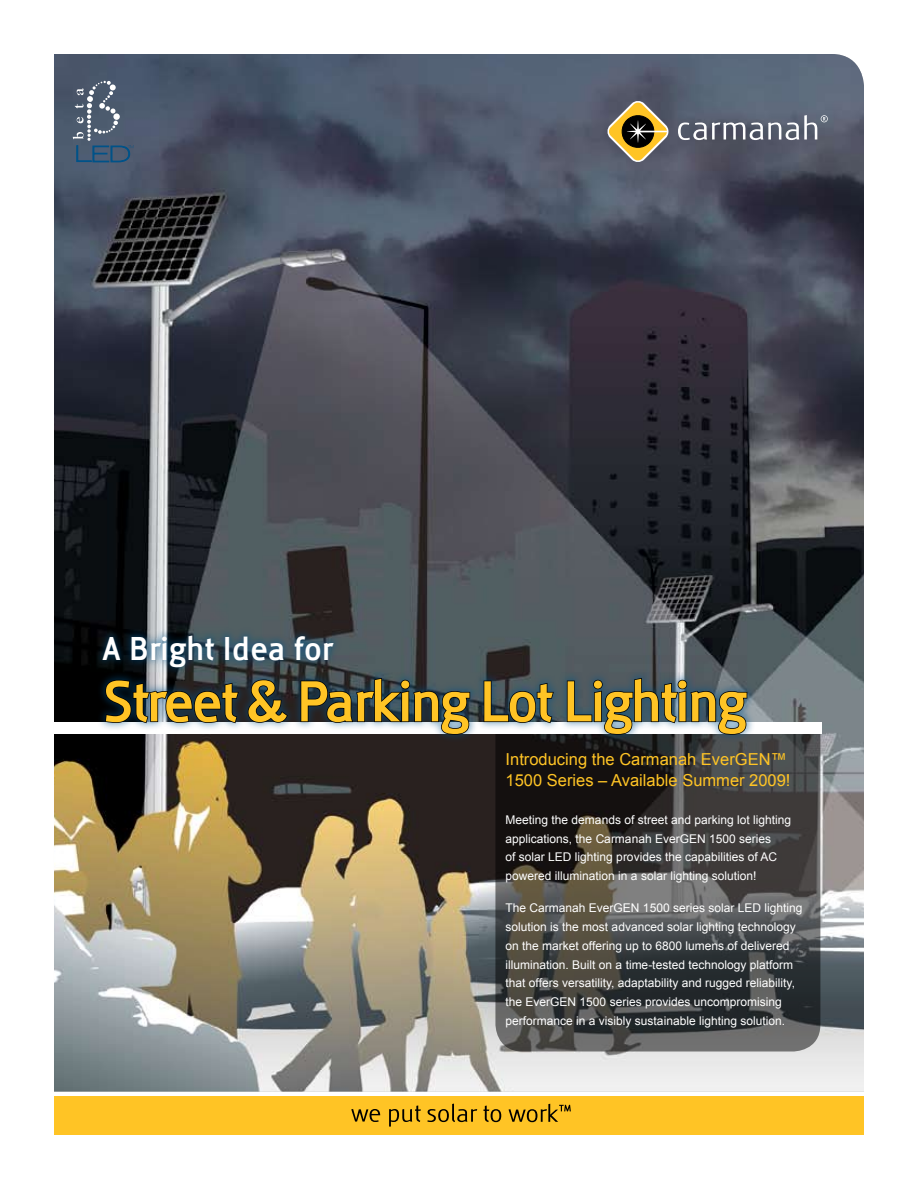
<style>
.page{position:relative;width:918px;height:1188px;background:#fff}
.page>*{position:absolute;margin:0;border:0;box-sizing:border-box;transform-origin:0 0}
.t1{font:700 60px "Globale";letter-spacing:-.04em;color:#ffc425}
.t2{font:700 34.5px "Globale";color:#fff}
.t3{font:16.5px/21px "Arial";color:#ffc425}
.t4{font:12px/18.8px "Arial";color:#fff}
.s1{font-family:"Scala Sans";font-size:55.5px}
</style>
<div class="page">
<img style="left:54px;top:54px;width:810px;height:1038px">
<svg style="left:495px;top:734px;width:325px;height:318px;background:#41403e"></svg>
<div style="left:54px;top:1096px;width:810px;height:39px;background:#ffc425"></div>
<svg style="left:600px;top:94px;width:228px;height:75px;background:#696a6e"></svg>
<svg style="left:351px;top:1109px;width:29px;height:13px"></svg>
<svg style="left:389px;top:1105px;width:32px;height:22px"></svg>
<svg style="left:427px;top:1104px;width:50px;height:18px"></svg>
<svg style="left:483px;top:1106px;width:18px;height:16px"></svg>
<svg style="left:509px;top:1104px;width:62px;height:18px"></svg>
<div style="left:54px;top:722px;width:768px;height:12px;background:#fff"></div>
<div style="left:92px;top:626px;width:663px;height:116px;background:#005288;opacity:.51"></div>
<svg style="left:104px;top:679px;width:136px;height:45px;background:#243643"></svg>
<svg style="left:247px;top:679px;width:42px;height:45px;background:#203240"></svg>
<svg style="left:300px;top:677px;width:171px;height:58px;background:#465762"></svg>
<svg style="left:483px;top:680px;width:72px;height:44px;background:#304755"></svg>
<svg style="left:566px;top:677px;width:182px;height:58px;background:#516674"></svg>
<svg style="left:73px;top:81px;width:61px;height:82px;background:#58687d"></svg>
<h2 class="t2" style="left:103px;top:628px;width:232px">A Bright Idea for</h2>
<h1 class="t1" style="left:103px;top:666px;width:646px">Street <span class="s1">&amp;</span> Parking Lot Lighting</h1>
<h3 class="t3" style="left:506px;top:749px;width:286px">Introducing the Carmanah EverGEN™<br>1500 Series – Available Summer 2009!</h3>
<p class="t4" style="left:506px;top:810px;width:287px">Meeting the demands of street and parking lot lighting applications, the Carmanah EverGEN 1500 series<br>of solar LED lighting provides the capabilities of AC powered illumination in a solar lighting solution!</p>
<p class="t4" style="left:506px;top:899px;width:298px">The Carmanah EverGEN 1500 series solar LED lighting solution is the most advanced solar lighting technology on the market offering up to 6800 lumens of delivered illumination. Built on a time-tested technology platform that offers versatility, adaptability and rugged reliability, the EverGEN 1500 series provides uncompromising performance in a visibly sustainable lighting solution.</p>
</div>
